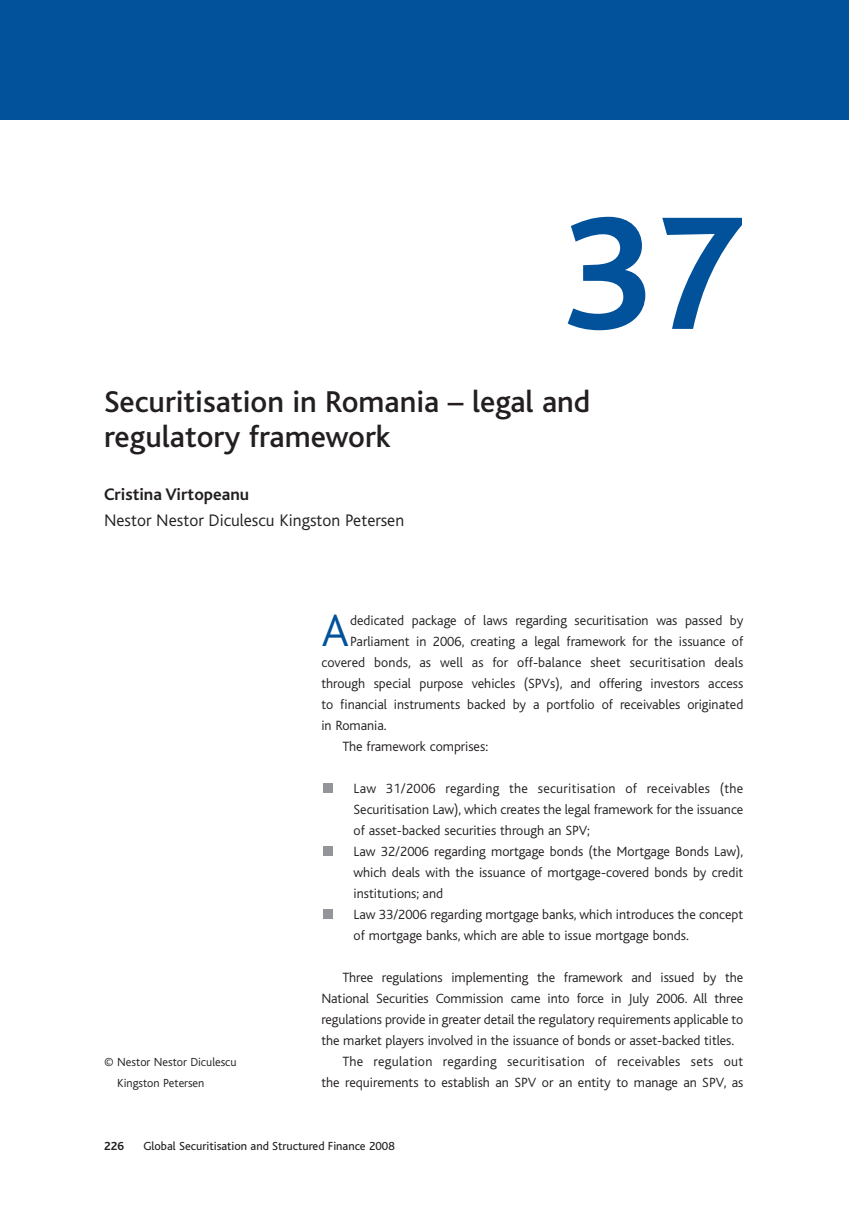
<style>
.page{position:relative;width:849px;height:1221px;background:#fff}
.page>*{position:absolute;margin:0;border:0;box-sizing:border-box;transform-origin:0 0}
.t1{font:700 168px "Bliss";color:#01529a}
.t2{font:300 47.6px "Bliss";color:#01529a}
.t3{font:500 31.5px/35px "Bliss";color:#231f20}
.t4{font:300 17.5px "Bliss";color:#231f20}
.t5{font:700 17.5px "Bliss";color:#231f20}
.t6{font:300 14px/21px "Bliss";color:#231f20}
.t7{font:300 14px "Bliss";letter-spacing:.02em;color:#231f20}
.t8{font:12.25px "Bliss";color:#231f20}
.t9{font:300 12.25px/21px "Bliss";color:#231f20}
.t10{font:700 12.25px "Bliss";color:#231f20}
</style>
<div class="page">
<div style="left:0;top:1px;width:848px;height:118px;background:#01529a"></div>
<div style="left:323px;top:909px;width:9px;height:9px;background:#939598"></div>
<div style="left:323px;top:846px;width:9px;height:9px;background:#939598"></div>
<div style="left:323px;top:783px;width:9px;height:9px;background:#939598"></div>
<h1 class="t1" style="left:561px;top:212px;width:184px">37</h1>
<h3 class="t3" style="left:104px;top:387px;width:487px">Securitisation in Romania – legal and regulatory framework</h3>
<p class="t5" style="left:104px;top:487px;width:147px">Cristina Virtopeanu</p>
<p class="t4" style="left:104px;top:512px;width:301px">Nestor Nestor Diculescu Kingston Petersen</p>
<p class="t9" style="left:117px;top:1052px;width:121px;text-indent:-13px">© Nestor Nestor Diculescu<br>Kingston Petersen</p>
<h2 class="t2" style="left:321px;top:609px;width:29px">A</h2>
<p class="t6" style="left:350px;top:610px;width:395px">dedicated package of laws regarding securitisation was passed by</p>
<p class="t6" style="left:350px;top:631px;width:394px">Parliament in 2006, creating a legal framework for the issuance of</p>
<p class="t6" style="left:321px;top:652px;width:423px">covered bonds, as well as for off-balance sheet securitisation deals</p>
<p class="t6" style="left:321px;top:673px;width:423px">through special purpose vehicles (SPVs), and offering investors access</p>
<p class="t6" style="left:321px;top:694px;width:423px">to financial instruments backed by a portfolio of receivables originated</p>
<p class="t6" style="left:321px;top:715px;width:67px">in Romania.</p>
<p class="t6" style="left:342px;top:736px;width:147px">The framework comprises:</p>
<p class="t6" style="left:353px;top:778px;width:391px">Law 31/2006 regarding the securitisation of receivables (the Securitisation Law), which creates the legal framework for the issuance of asset-backed securities through an SPV;<br>Law 32/2006 regarding mortgage bonds (the Mortgage Bonds Law), which deals with the issuance of mortgage-covered bonds by credit institutions; and<br>Law 33/2006 regarding mortgage banks, which introduces the concept of mortgage banks, which are able to issue mortgage bonds.</p>
<p class="t6" style="left:342px;top:967px;width:402px">Three regulations implementing the framework and issued by the</p>
<p class="t6" style="left:321px;top:988px;width:423px">National Securities Commission came into force in July 2006. All three</p>
<p class="t6" style="left:321px;top:1009px;width:423px">regulations provide in greater detail the regulatory requirements applicable to</p>
<p class="t6" style="left:321px;top:1030px;width:414px">the market players involved in the issuance of bonds or asset-backed titles.</p>
<p class="t7" style="left:342px;top:1055px;width:402px">The regulation regarding securitisation of receivables sets out</p>
<p class="t6" style="left:321px;top:1072px;width:423px">the requirements to establish an SPV or an entity to manage an SPV, as</p>
<p class="t10" style="left:104px;top:1141px;width:21px">226</p>
<p class="t8" style="left:143px;top:1141px;width:253px">Global Securitisation and Structured Finance 2008</p>
</div>
